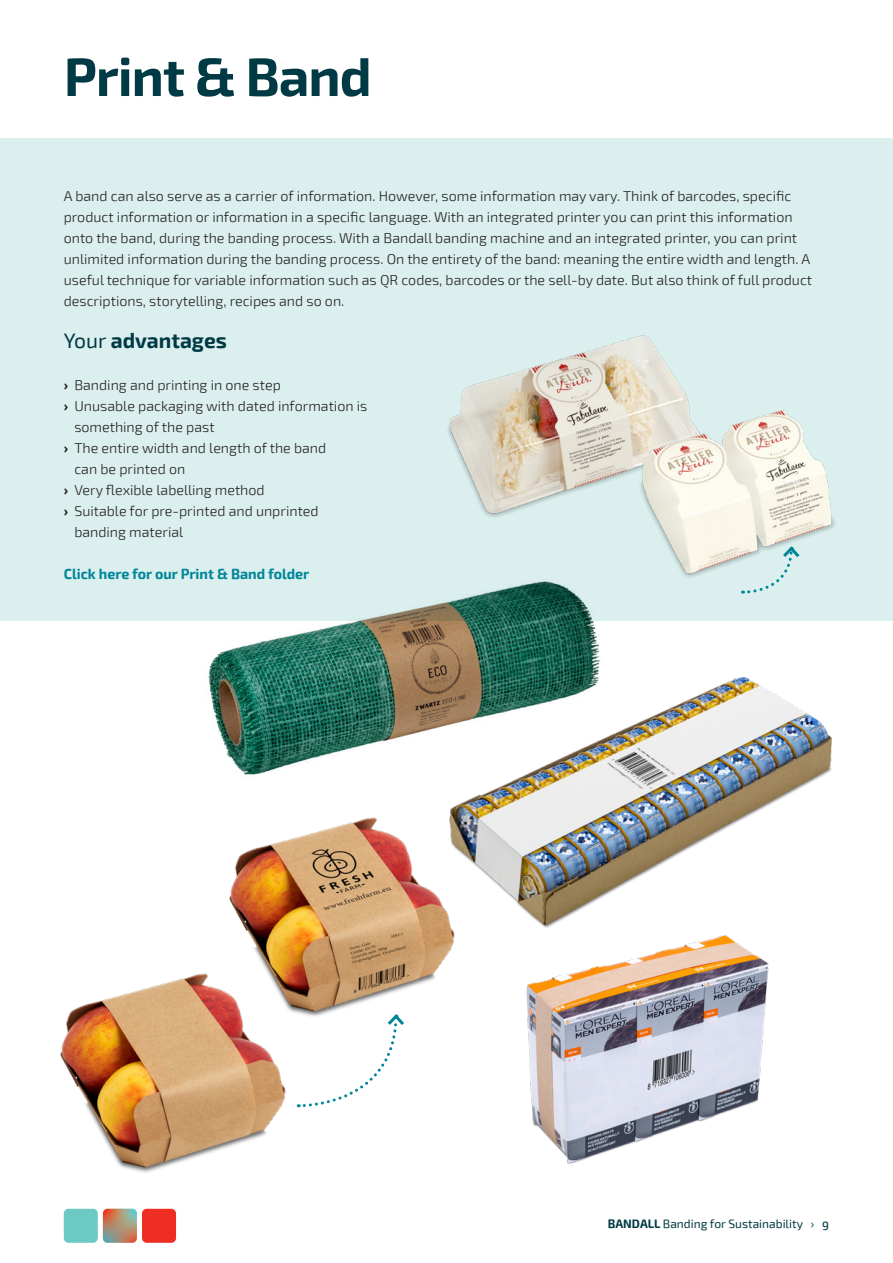
<style>
.page{position:relative;width:893px;height:1263px;background:#fff}
.page>*{position:absolute;margin:0;border:0;box-sizing:border-box;transform-origin:0 0}
.Kop{font:700 54px "Exo 2";letter-spacing:-.02em;color:#003a44}
.Subkop{font:700 21px "Exo 2";color:#003a44}
.Bodytekst_NL{font:300 14.25px/21px "Exo 2";color:#231f20}
.Bodytekst_NL-2{font:700 14.25px "Exo 2";color:#008599}
.t1{font:12px "Exo 2";color:#003a44}
.s1{font-weight:400}
.s2{font-weight:700}
.s3{font-weight:500}
</style>
<div class="page">
<div style="left:142px;top:1209px;width:34px;height:34px;background:#ee2e22;border-radius:5px"></div>
<div style="left:64px;top:1209px;width:34px;height:34px;background:#6dc9c4;border-radius:5px"></div>
<svg style="left:103px;top:1209px;width:34px;height:34px"></svg>
<div style="left:0;top:138px;width:893px;height:483px;background:#daefee"></div>
<img style="left:229px;top:817px;width:226px;height:195px">
<svg style="left:312px;top:1012px;width:92px;height:94px"></svg>
<img style="left:60px;top:968px;width:252px;height:205px">
<img style="left:208px;top:581px;width:388px;height:195px">
<img style="left:412px;top:634px;width:420px;height:303px">
<img style="left:514px;top:933px;width:260px;height:231px">
<img style="left:448px;top:335px;width:241px;height:182px">
<img style="left:634px;top:404px;width:201px;height:173px">
<svg style="left:742px;top:544px;width:61px;height:50px"></svg>
<p class="Kop" style="left:64px;top:45px;width:309px">Print &amp; Band</p>
<p class="Bodytekst_NL" style="left:64px;top:186px;width:750px">A band can also serve as a carrier of information. However, some information may vary. Think of barcodes, specific product information or information in a specific language. With an integrated printer you can print this information onto the band, during the banding process. With a Bandall banding machine and an integrated printer, you can print unlimited information during the banding process. On the entirety of the band: meaning the entire width and length. A useful technique for variable information such as QR codes, barcodes or the sell-by date. But also think of full product descriptions, storytelling, recipes and so on.</p>
<p class="Subkop" style="left:64px;top:328px;width:165px"><span class="s1">Your</span> advantages</p>
<p class="Bodytekst_NL" style="left:64px;top:375px;width:219px"><span class="s2">›</span> Banding and printing in one step</p>
<p class="Bodytekst_NL" style="left:74px;top:396px;width:295px;text-indent:-11px"><span class="s2">›</span> Unusable packaging with dated information is something of the past</p>
<p class="Bodytekst_NL" style="left:74px;top:438px;width:253px;text-indent:-11px"><span class="s2">›</span> The entire width and length of the band can be printed on</p>
<p class="Bodytekst_NL" style="left:64px;top:480px;width:202px"><span class="s2">›</span> Very flexible labelling method</p>
<p class="Bodytekst_NL" style="left:74px;top:501px;width:246px;text-indent:-11px"><span class="s2">›</span> Suitable for pre-printed and unprinted banding material</p>
<p class="Bodytekst_NL-2" style="left:64px;top:565px;width:247px">Click here for our Print &amp; Band folder</p>
<p class="t1" style="left:608px;top:1217px;width:223px"><span class="s2">BANDALL</span> Banding for Sustainability › <span class="s3">9</span></p>
</div>
